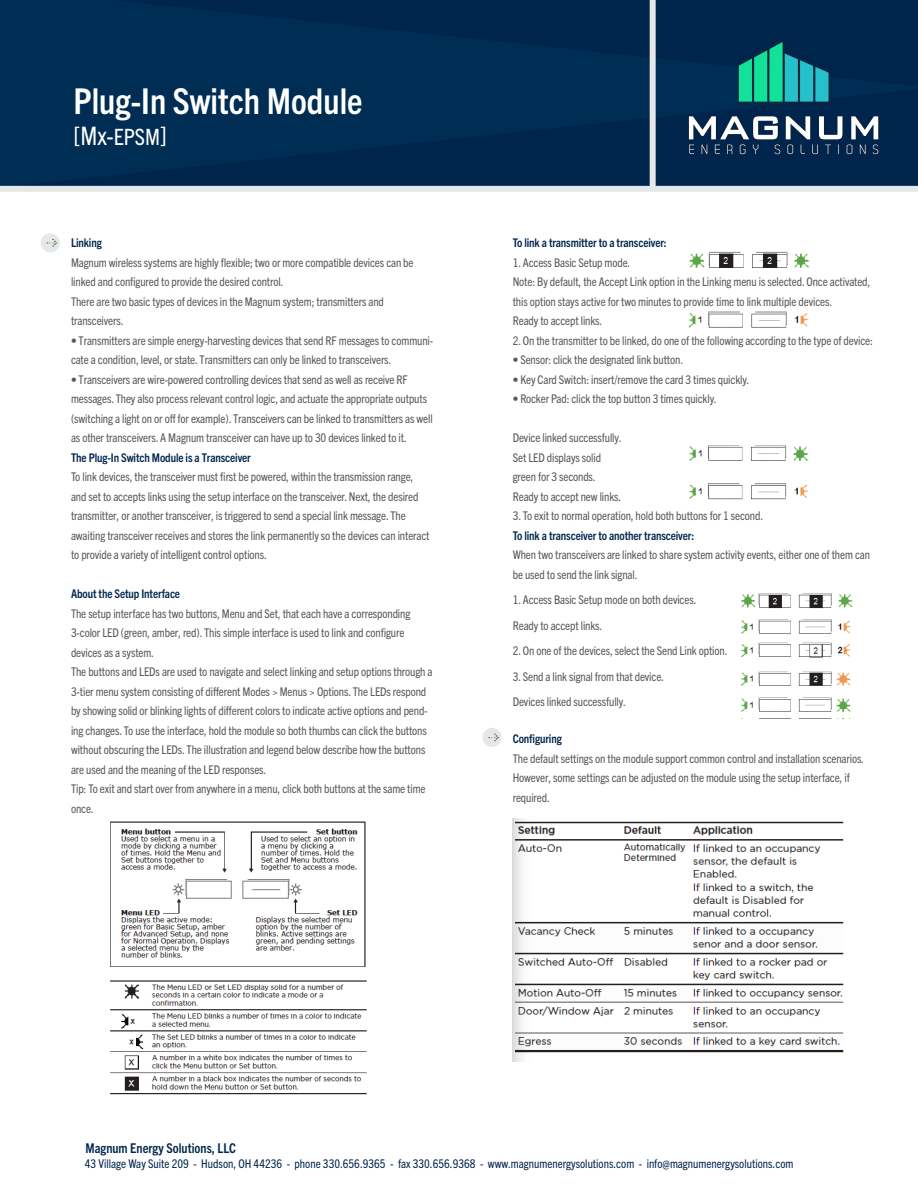
<style>
.page{position:relative;width:918px;height:1188px;background:#fff}
.page>*{position:absolute;margin:0;border:0;box-sizing:border-box;transform-origin:0 0}
.t1{font:700 condensed 35.7px "Trade Gothic Next LT Pro";color:#fff}
.t2{font:condensed 25.5px "Trade Gothic Next LT Pro";color:#fff}
.t3{font:700 condensed 13.5px "Trade Gothic Next LT Pro";color:#00254c}
.t4{font:condensed 12px/19.5px "Trade Gothic Next LT Pro";letter-spacing:-.01em;color:#57585a}
.t5{font:700 condensed 12px "Trade Gothic Next LT Pro";letter-spacing:-.01em;color:#00254c}
.t6{font:condensed 12px "Trade Gothic Next LT Pro";color:#00254c}
.s1{font-size:22.5px}
</style>
<div class="page">
<div style="left:0;top:0;width:918px;height:186px;background:#002d53"></div>
<div style="left:650px;top:0;width:6px;height:190px;background:#e6e7e9"></div>
<div style="left:0;top:186px;width:918px;height:6px;background:#e6e7e9"></div>
<div style="left:40px;top:232px;width:21px;height:22px;background:#e6e7e9;border-radius:50%"></div>
<div style="left:38px;top:231px;width:24px;height:24px;border:2px solid #fff;border-radius:50%"></div>
<svg style="left:47px;top:239px;width:10px;height:8px"></svg>
<div style="left:481px;top:727px;width:22px;height:21px;background:#e6e7e9;border-radius:50%"></div>
<div style="left:480px;top:726px;width:24px;height:23px;border:2px solid #fff;border-radius:50%"></div>
<svg style="left:489px;top:734px;width:10px;height:7px"></svg>
<img style="left:110px;top:821px;width:257px;height:274px">
<img style="left:689px;top:251px;width:121px;height:17px">
<img style="left:688px;top:311px;width:121px;height:17px">
<img style="left:689px;top:445px;width:120px;height:55px">
<img style="left:741px;top:593px;width:112px;height:127px">
<img style="left:741px;top:661px;width:112px;height:57px">
<img style="left:513px;top:818px;width:331px;height:243px">
<div style="left:736px;top:39px;width:95px;height:65px;background:#231f20;opacity:.75"></div>
<svg style="left:739px;top:42px;width:90px;height:60px;background:#129288"></svg>
<svg style="left:688px;top:111px;width:191px;height:44px"></svg>
<p class="t1" style="left:74px;top:76px;width:291px">Plug-In Switch Module</p>
<p class="t2" style="left:74px;top:118px;width:95px">[Mx-<span class="s1">EPSM</span>]</p>
<p class="t5" style="left:71px;top:235px;width:32px">Linking</p>
<p class="t4" style="left:71px;top:252px;width:344px">Magnum wireless systems are highly flexible; two or more compatible devices can be linked and configured to provide the desired control.</p>
<p class="t4" style="left:71px;top:291px;width:314px">There are two basic types of devices in the Magnum system; transmitters and</p>
<p class="t4" style="left:71px;top:310px;width:54px">transceivers.</p>
<p class="t4" style="left:71px;top:330px;width:364px">• Transmitters are simple energy-harvesting devices that send RF messages to communi&shy;cate a condition, level, or state. Transmitters can only be linked to transceivers.</p>
<p class="t4" style="left:71px;top:369px;width:358px">• Transceivers are wire-powered controlling devices that send as well as receive RF messages. They also process relevant control logic, and actuate the appropriate outputs</p>
<p class="t4" style="left:71px;top:408px;width:363px">(switching a light on or off for example). Transceivers can be linked to transmitters as well as other transceivers. A Magnum transceiver can have up to 30 devices linked to it.</p>
<p class="t5" style="left:71px;top:449px;width:181px">The Plug-In Switch Module is a Transceiver</p>
<p class="t4" style="left:71px;top:466px;width:360px">To link devices, the transceiver must first be powered, within the transmission range, and set to accepts links using the setup interface on the transceiver. Next, the desired transmitter, or another transceiver, is triggered to send a special link message. The awaiting transceiver receives and stores the link permanently so the devices can interact to provide a variety of intelligent control options.</p>
<p class="t5" style="left:71px;top:586px;width:111px">About the Setup Interface</p>
<p class="t4" style="left:71px;top:603px;width:341px">The setup interface has two buttons, Menu and Set, that each have a corresponding<br>3-color LED (green, amber, red). This simple interface is used to link and configure devices as a system.</p>
<p class="t4" style="left:71px;top:661px;width:363px">The buttons and LEDs are used to navigate and select linking and setup options through a 3-tier menu system consisting of different Modes &gt; Menus &gt; Options. The LEDs respond by showing solid or blinking lights of different colors to indicate active options and pend&shy;ing changes. To use the interface, hold the module so both thumbs can click the buttons without obscuring the LEDs. The illustration and legend below describe how the buttons are used and the meaning of the LED responses.</p>
<p class="t4" style="left:71px;top:778px;width:356px">Tip: To exit and start over from anywhere in a menu, click both buttons at the same time once.</p>
<p class="t5" style="left:513px;top:235px;width:155px">To link a transmitter to a transceiver:</p>
<p class="t4" style="left:513px;top:252px;width:119px">1. Access Basic Setup mode.</p>
<p class="t4" style="left:513px;top:271px;width:359px">Note: By default, the Accept Link option in the Linking menu is selected. Once activated, this option stays active for two minutes to provide time to link multiple devices.</p>
<p class="t4" style="left:513px;top:310px;width:91px">Ready to accept links.</p>
<p class="t4" style="left:513px;top:330px;width:362px">2. On the transmitter to be linked, do one of the following according to the type of device:</p>
<p class="t4" style="left:513px;top:349px;width:172px">• Sensor: click the designated link button.</p>
<p class="t4" style="left:513px;top:369px;width:238px">• Key Card Switch: insert/remove the card 3 times quickly.</p>
<p class="t4" style="left:513px;top:388px;width:205px">• Rocker Pad: click the top button 3 times quickly.</p>
<p class="t4" style="left:513px;top:427px;width:110px">Device linked successfully.</p>
<p class="t4" style="left:513px;top:447px;width:90px">Set LED displays solid</p>
<p class="t4" style="left:513px;top:466px;width:84px">green for 3 seconds.</p>
<p class="t4" style="left:513px;top:486px;width:110px">Ready to accept new links.</p>
<p class="t4" style="left:513px;top:505px;width:252px">3. To exit to normal operation, hold both buttons for 1 second.</p>
<p class="t5" style="left:513px;top:527px;width:183px">To link a transceiver to another transceiver:</p>
<p class="t4" style="left:513px;top:544px;width:359px">When two transceivers are linked to share system activity events, either one of them can be used to send the link signal.</p>
<p class="t4" style="left:513px;top:589px;width:185px">1. Access Basic Setup mode on both devices.</p>
<p class="t4" style="left:513px;top:615px;width:91px">Ready to accept links.</p>
<p class="t4" style="left:513px;top:640px;width:216px">2. On one of the devices, select the Send Link option.</p>
<p class="t4" style="left:513px;top:666px;width:153px">3. Send a link signal from that device.</p>
<p class="t4" style="left:513px;top:691px;width:115px">Devices linked successfully.</p>
<p class="t5" style="left:513px;top:731px;width:51px">Configuring</p>
<p class="t4" style="left:513px;top:748px;width:353px">The default settings on the module support common control and installation scenarios.<br>However, some settings can be adjusted on the module using the setup interface, if required.</p>
<p class="t3" style="left:86px;top:1139px;width:152px">Magnum Energy Solutions, LLC</p>
<p class="t6" style="left:85px;top:1155px;width:710px">43 Village Way Suite 209 - Hudson, OH 44236 - phone 330.656.9365 - fax 330.656.9368 - www.magnumenergysolutions.com - info@magnumenergysolutions.com</p>
</div>
